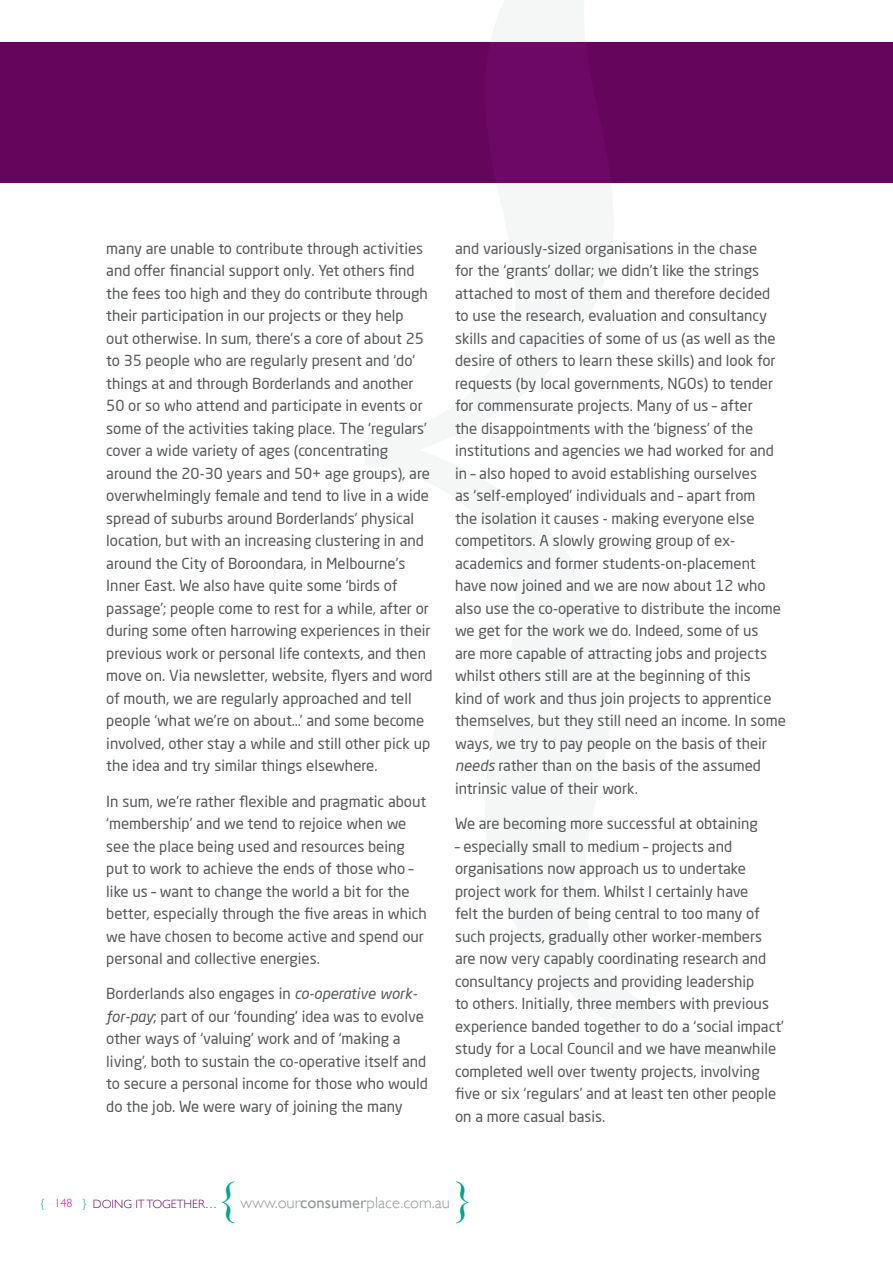
<style>
.page{position:relative;width:893px;height:1263px;background:#fff}
.page>*{position:absolute;margin:0;border:0;box-sizing:border-box;transform-origin:0 0}
.t1{font:italic 1350px "Garamond";color:#d9dadb}
._1_BODY_COPY{font:300 16.5px "Gill Sans";color:#939597}
._1_BODY_COPY-2{font:15px/22.5px "Neo Sans Pro";color:#57585a}
._1_BODY_COPY-3{font:300 12px "Gill Sans";color:#64065c}
._1_BODY_COPY-4{font:300 12px "Gill Sans";color:#ed028c}
.s1{font-style:italic}
.s2{color:#00a788}
.s3{font-weight:400}
</style>
<div class="page">
<div style="left:0;top:43px;width:893px;height:140px;background:#64065c"></div>
<h1 class="t1" style="left:179px;top:-458px;width:648px">{</h1>
<p class="_1_BODY_COPY-2" style="left:455px;top:237px;width:332px">and variously-sized organisations in the chase<br>for the ‘grants’ dollar; we didn’t like the strings attached to most of them and therefore decided to use the research, evaluation and consultancy skills and capacities of some of us (as well as the desire of others to learn these skills) and look for requests (by local governments, NGOs) to tender for commensurate projects. Many of us – after<br>the disappointments with the ‘bigness’ of the institutions and agencies we had worked for and in – also hoped to avoid establishing ourselves<br>as ‘self-employed’ individuals and – apart from<br>the isolation it causes - making everyone else competitors. A slowly growing group of ex&shy;academics and former students-on-placement have now joined and we are now about 12 who also use the co-operative to distribute the income we get for the work we do. Indeed, some of us<br>are more capable of attracting jobs and projects whilst others still are at the beginning of this<br>kind of work and thus join projects to apprentice themselves, but they still need an income. In some ways, we try to pay people on the basis of their <span class="s1">needs</span> rather than on the basis of the assumed intrinsic value of their work.</p>
<p class="_1_BODY_COPY-2" style="left:455px;top:812px;width:304px">We are becoming more successful at obtaining</p>
<p class="_1_BODY_COPY-2" style="left:455px;top:835px;width:330px">– especially small to medium – projects and organisations now approach us to undertake project work for them. Whilst I certainly have<br>felt the burden of being central to too many of such projects, gradually other worker-members are now very capably coordinating research and consultancy projects and providing leadership<br>to others. Initially, three members with previous experience banded together to do a ‘social impact’ study for a Local Council and we have meanwhile completed well over twenty projects, involving five or six ‘regulars’ and at least ten other people on a more casual basis.</p>
<p class="_1_BODY_COPY-2" style="left:106px;top:237px;width:328px">many are unable to contribute through activities and offer financial support only. Yet others find the fees too high and they do contribute through their participation in our projects or they help<br>out otherwise. In sum, there’s a core of about 25 to 35 people who are regularly present and ‘do’ things at and through Borderlands and another 50 or so who attend and participate in events or some of the activities taking place. The ‘regulars’ cover a wide variety of ages (concentrating around the 20-30 years and 50+ age groups), are overwhelmingly female and tend to live in a wide spread of suburbs around Borderlands’ physical location, but with an increasing clustering in and around the City of Boroondara, in Melbourne’s Inner East. We also have quite some ‘birds of passage’; people come to rest for a while, after or during some often harrowing experiences in their previous work or personal life contexts, and then move on. Via newsletter, website, flyers and word of mouth, we are regularly approached and tell people ‘what we’re on about…’ and some become involved, other stay a while and still other pick up the idea and try similar things elsewhere.</p>
<p class="_1_BODY_COPY-2" style="left:106px;top:790px;width:322px">In sum, we’re rather flexible and pragmatic about ‘membership’ and we tend to rejoice when we see the place being used and resources being put to work to achieve the ends of those who – like us – want to change the world a bit for the better, especially through the five areas in which we have chosen to become active and spend our personal and collective energies.</p>
<p class="_1_BODY_COPY-2" style="left:106px;top:982px;width:323px">Borderlands also engages in <span class="s1">co-operative work&shy;for-pay</span>; part of our ‘founding’ idea was to evolve other ways of ‘valuing’ work and of ‘making a living’, both to sustain the co-operative itself and to secure a personal income for those who would do the job. We were wary of joining the many</p>
<p class="_1_BODY_COPY-4" style="left:40px;top:1194px;width:47px"><span class="s2">{</span> 148 <span class="s2">}</span></p>
<p class="_1_BODY_COPY-3" style="left:93px;top:1194px;width:126px">DOING IT TOGETHER…</p>
<p class="_1_BODY_COPY" style="left:241px;top:1190px;width:211px">www.our<span class="s3">consumer</span>place.com.au</p>
</div>
